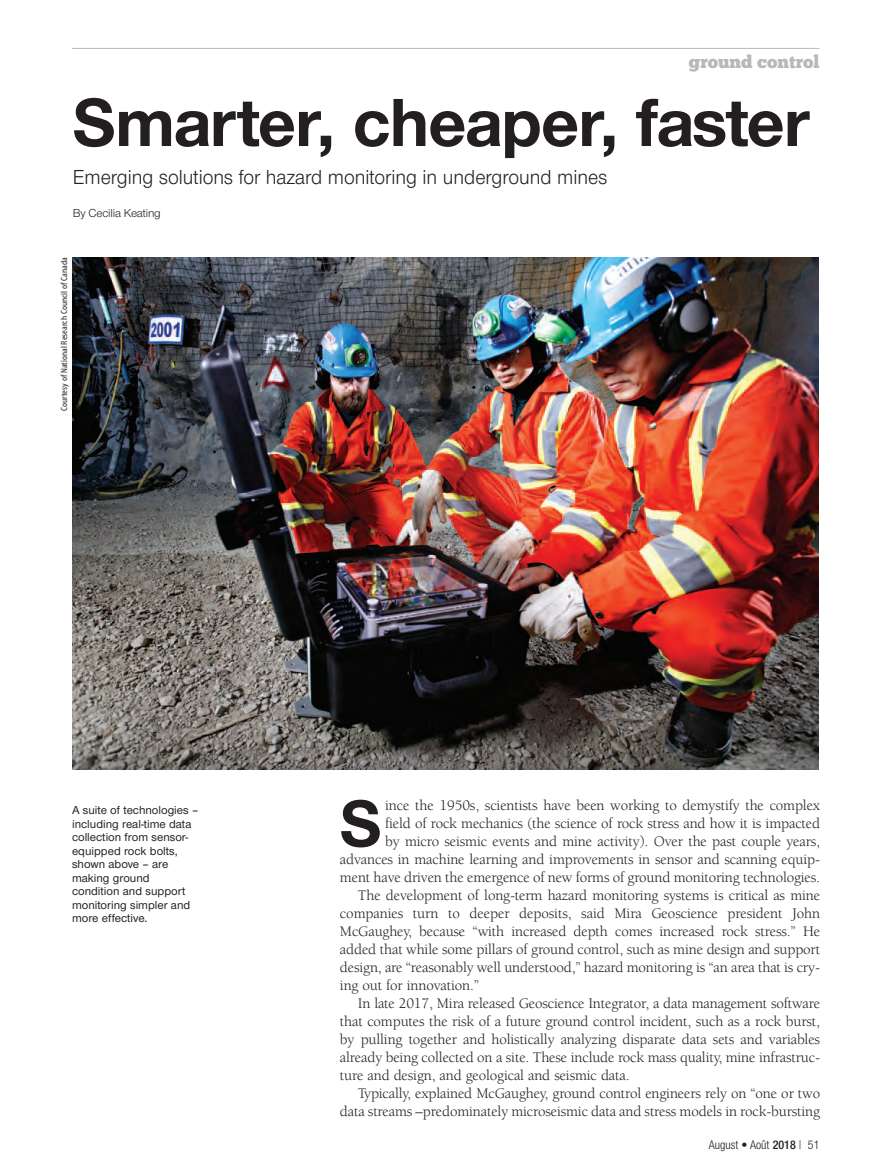
<style>
.page{position:relative;width:878px;height:1175px;background:#fff}
.page>*{position:absolute;margin:0;border:0;box-sizing:border-box;transform-origin:0 0}
.t1{font:700 70.5px "Nimbus Sans Novus T";letter-spacing:-.015em;color:#231f20}
.t2{font:700 68.25px "Nimbus Sans Novus T";color:#231f20}
.t3{font:21px "Nimbus Sans Novus T";color:#231f20;scale:.95 1}
.t4{font:18px "Chunk Five";color:#bbb7b7}
.t5{font:15px/18px "Berkeley";letter-spacing:-.01em;color:#231f20;text-align:right}
.t6{font:500 12px/13.5px "Nimbus Sans Novus T";color:#231f20}
.t7{font:300 condensed 12px "Helvetica Neue";color:#231f20}
.t8{font:12px "Nimbus Sans Novus T";letter-spacing:-.015em;color:#231f20}
.t9{font:9px "D Myriad Rom Cn Rg";color:#231f20}
.s1{font-weight:500}
</style>
<div class="page">
<hr style="left:72px;top:48px;width:747px;height:1px;background:#bbb7b7">
<img style="left:72px;top:257px;width:746px;height:512px">
<p class="t4" style="left:688px;top:55px;width:132px">ground control</p>
<p class="t1" style="left:73px;top:95px;width:738px">Smarter, cheaper, faster</p>
<p class="t3" style="left:73px;top:169px;width:564px">Emerging solutions for hazard monitoring in underground mines</p>
<p class="t8" style="left:73px;top:208px;width:90px">By Cecilia Keating</p>
<p class="t9" style="left:61px;top:411px;width:155px;rotate:-90deg">Courtesy of National Research Council of Canada</p>
<p class="t6" style="left:72px;top:804px;width:128px">A suite of technologies – including real-time data collection from sensor&shy;equipped rock bolts, shown above – are making ground condition and support monitoring simpler and more effective.</p>
<p class="t5" style="left:340px;top:798px;width:481px">ince the 1950s, scientists have been working to demystify the complex<br>field of rock mechanics (the science of rock stress and how it is impacted<br>by micro seismic events and mine activity). Over the past couple years, advances in machine learning and improvements in sensor and scanning equip&shy;ment have driven the emergence of new forms of ground monitoring technologies.</p>
<p class="t5" style="left:340px;top:888px;width:481px;text-align:justify;text-indent:18px">The development of long-term hazard monitoring systems is critical as mine companies turn to deeper deposits, said Mira Geoscience president John McGaughey, because “with increased depth comes increased rock stress.” He added that while some pillars of ground control, such as mine design and support design, are “reasonably well understood,” hazard monitoring is “an area that is cry&shy;ing out for innovation.”</p>
<p class="t5" style="left:340px;top:996px;width:481px;text-align:justify;text-indent:18px">In late 2017, Mira released Geoscience Integrator, a data management software that computes the risk of a future ground control incident, such as a rock burst, by pulling together and holistically analyzing disparate data sets and variables already being collected on a site. These include rock mass quality, mine infrastruc&shy;ture and design, and geological and seismic data.</p>
<p class="t5" style="left:340px;top:1086px;width:481px">Typically, explained McGaughey, ground control engineers rely on “one or two data streams –predominately microseismic data and stress models in rock-bursting</p>
<p class="t2" style="left:340px;top:796px;width:43px">S</p>
<p class="t7" style="left:708px;top:1140px;width:112px">August • Août <span class="s1">2018</span> | 51</p>
</div>
